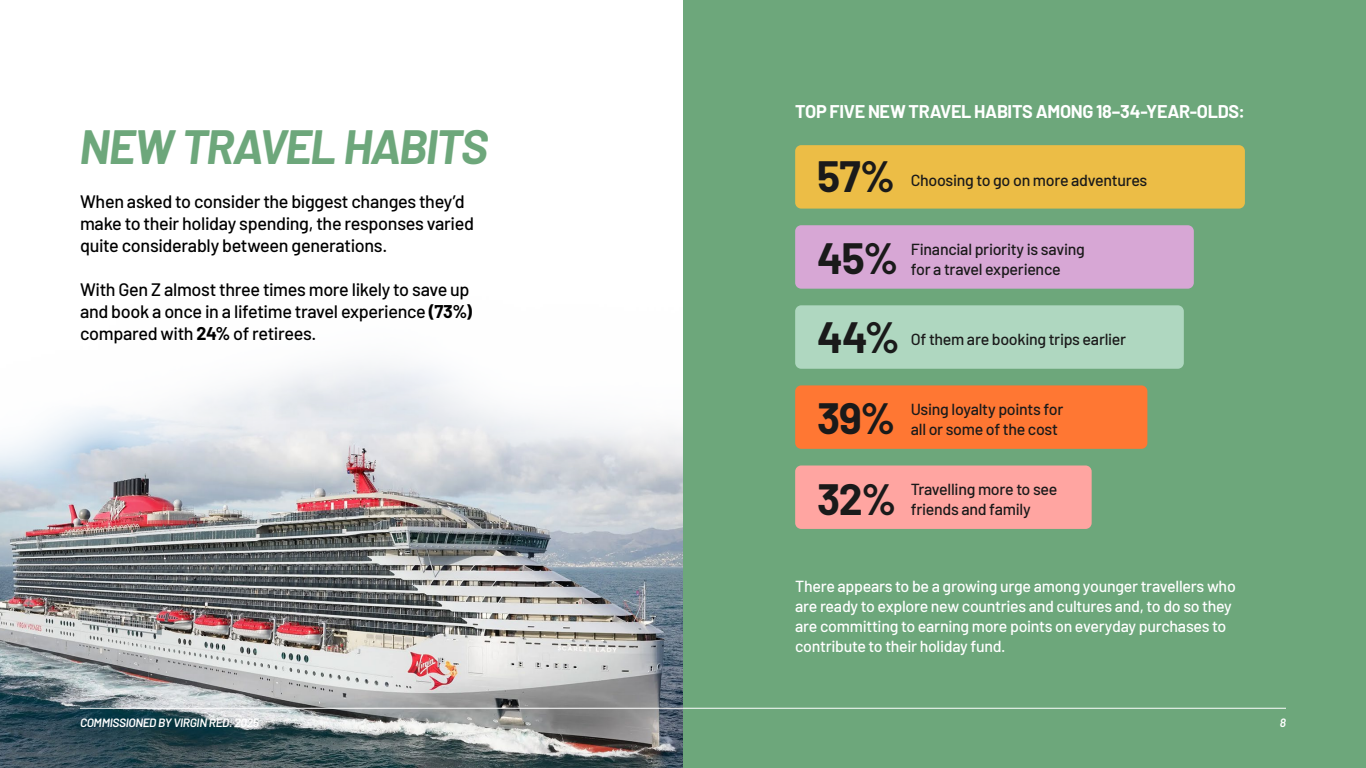
<style>
.page{position:relative;width:1366px;height:768px;background:#fff}
.page>*{position:absolute;margin:0;border:0;box-sizing:border-box;transform-origin:0 0}
.t1{font:italic 700 47px "Barlow";letter-spacing:-.04em;color:#6da77b}
.t2{font:700 42.8px/81px "Barlow";letter-spacing:-.025em;color:#1a1a1a}
.t3{font:500 18px/22px "Barlow";letter-spacing:-.02em;color:#000}
.t4{font:700 18px "Barlow";letter-spacing:-.02em;color:#fff}
.t5{font:500 16px/20px "Barlow";letter-spacing:-.02em;color:#fff}
.t6{font:500 16px/20px "Barlow";letter-spacing:-.02em;color:#1a1a1a}
.t7{font:italic 600 12px "Barlow";letter-spacing:-.025em;color:#fff}
.s1{font-weight:700}
</style>
<div class="page">
<img style="left:0;top:363px;width:683px;height:405px">
<div style="left:683px;top:0;width:683px;height:768px;background:#6da77b"></div>
<hr style="left:80px;top:708px;width:603px;height:1px;background:#fff">
<hr style="left:683px;top:708px;width:603px;height:1px;background:#fff">
<div style="left:795px;top:225px;width:399px;height:64px;background:#d7a7d5;border-radius:6px"></div>
<div style="left:795px;top:145px;width:450px;height:64px;background:#ecbd46;border-radius:6px"></div>
<div style="left:795px;top:305px;width:389px;height:64px;background:#afd7c0;border-radius:6px"></div>
<div style="left:795px;top:385px;width:352px;height:64px;background:#f73;border-radius:6px"></div>
<div style="left:795px;top:466px;width:297px;height:63px;background:#ffa5a1;border-radius:6px"></div>
<h1 class="t1" style="left:80px;top:112px;width:410px">NEW TRAVEL HABITS</h1>
<p class="t3" style="left:80px;top:189px;width:396px">When asked to consider the biggest changes they’d make to their holiday spending, the responses varied quite considerably between generations.</p>
<p class="t3" style="left:80px;top:277px;width:393px">With Gen Z almost three times more likely to save up and book a once in a lifetime travel experience <span class="s1">(73%) </span>compared with <span class="s1">24%</span> of retirees.</p>
<p class="t4" style="left:795px;top:98px;width:451px">TOP FIVE NEW TRAVEL HABITS AMONG 18–34-YEAR-OLDS:</p>
<h2 class="t2" style="left:817px;top:132px;width:83px;line-height:82.1px">57%<br>45%</h2>
<p class="t6" style="left:911px;top:169px;width:238px">Choosing to go on more adventures</p>
<p class="t6" style="left:911px;top:238px;width:176px">Financial priority is saving for a travel experience</p>
<h2 class="t2" style="left:817px;top:294px;width:84px;text-align:justify">44% 39% 32%</h2>
<p class="t6" style="left:911px;top:328px;width:217px">Of them are booking trips earlier</p>
<p class="t6" style="left:911px;top:398px;width:154px">Using loyalty points for all or some of the cost</p>
<p class="t6" style="left:911px;top:478px;width:148px">Travelling more to see friends and family</p>
<p class="t5" style="left:795px;top:575px;width:442px">There appears to be a growing urge among younger travellers who are ready to explore new countries and cultures and, to do so they are committing to earning more points on everyday purchases to contribute to their holiday fund.</p>
<p class="t7" style="left:80px;top:714px;width:180px">COMMISSIONED BY VIRGIN RED: 2025</p>
<p class="t7" style="left:1280px;top:714px;width:8px">8</p>
</div>
